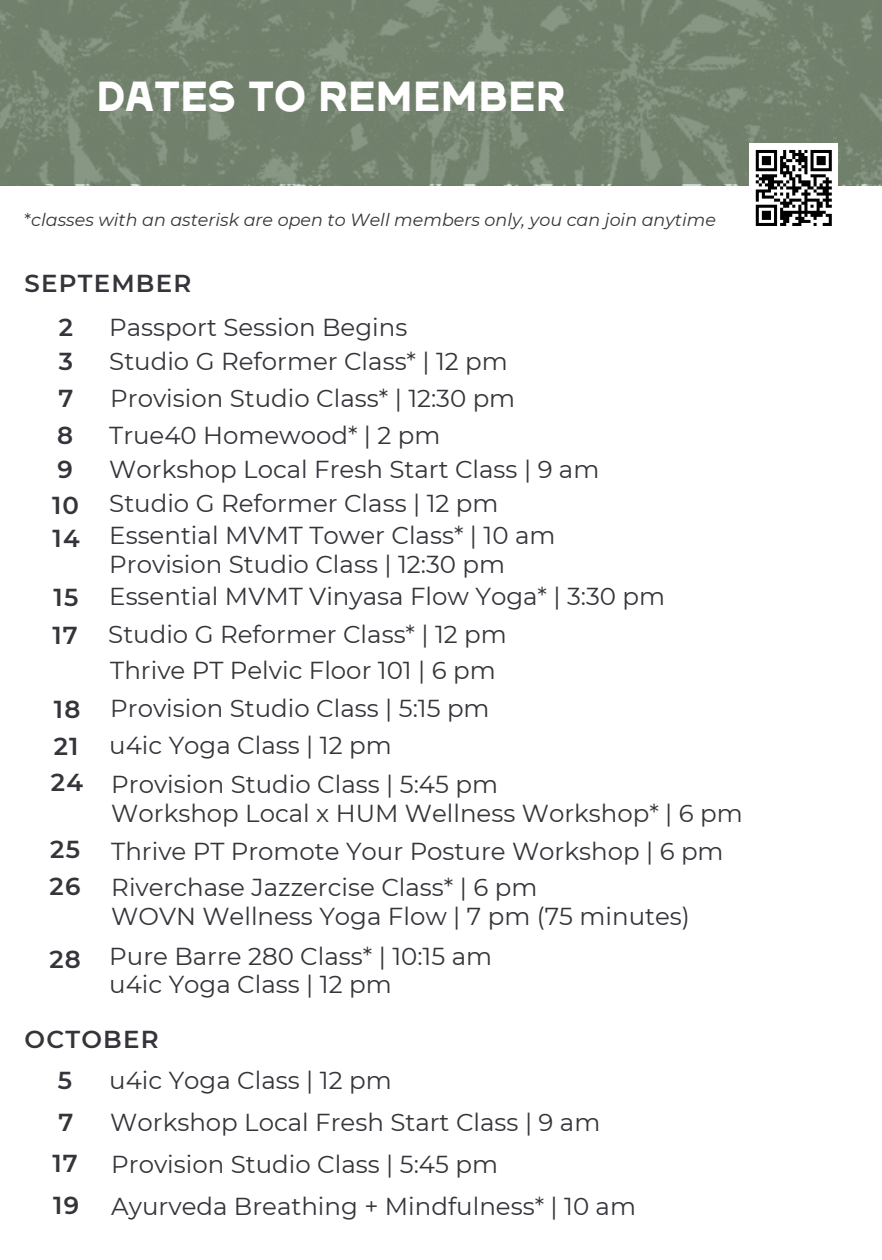
<style>
.page{position:relative;width:882px;height:1260px;background:#fff}
.page>*{position:absolute;margin:0;border:0;box-sizing:border-box;transform-origin:0 0}
.t1{font:42px "Astronoma";color:#fff}
.t2{font:24.5px/28.7px "Montserrat";color:#34353a}
.t3{font:600 24.5px "Montserrat";letter-spacing:.05em;color:#34353a}
.t4{font:italic 17.5px "Montserrat";color:#34353a}
.s1{font-style:normal}
</style>
<div class="page">
<svg style="left:0;top:0;width:882px;height:184px;fill:#71806b"></svg>
<div style="left:750px;top:144px;width:88px;height:88px;background:#fff"></div>
<svg style="left:756px;top:150px;width:76px;height:76px"></svg>
<p class="t1" style="left:96px;top:81px;width:471px">DATES TO REMEMBER</p>
<p class="t4" style="left:25px;top:209px;width:693px"><span class="s1">*</span>classes with an asterisk are open to Well members only, you can join anytime</p>
<h1 class="t3" style="left:25px;top:268px;width:168px">SEPTEMBER</h1>
<p class="t3" style="left:59px;top:313px;width:16px">2</p>
<p class="t2" style="left:109px;top:313px;width:300px">Passport Session Begins</p>
<h3 class="t3" style="left:59px;top:347px;width:16px">3</h3>
<h3 class="t2" style="left:109px;top:347px;width:400px">Studio G Reformer Class* | 12 pm</h3>
<p class="t3" style="left:59px;top:383px;width:16px">7</p>
<h3 class="t2" style="left:110px;top:384px;width:407px">Provision Studio Class* | 12:30 pm</h3>
<p class="t3" style="left:57px;top:420px;width:17px">8</p>
<p class="t2" style="left:109px;top:421px;width:333px">True40 Homewood* | 2 pm</p>
<p class="t3" style="left:57px;top:454px;width:17px">9</p>
<h3 class="t2" style="left:109px;top:455px;width:492px">Workshop Local Fresh Start Class | 9 am</h3>
<h3 class="t3" style="left:52px;top:490px;width:29px">10</h3>
<p class="t2" style="left:109px;top:489px;width:391px">Studio G Reformer Class | 12 pm</p>
<h2 class="t3" style="left:52px;top:524px;width:29px">14</h2>
<p class="t2" style="left:109px;top:521px;width:448px">Essential MVMT Tower Class* | 10 am<br>Provision Studio Class | 12:30 pm</p>
<p class="t3" style="left:54px;top:582px;width:26px">15</p>
<h3 class="t2" style="left:109px;top:582px;width:557px">Essential MVMT Vinyasa Flow Yoga* | 3:30 pm</h3>
<h3 class="t3" style="left:52px;top:620px;width:27px">17</h3>
<h3 class="t2" style="left:108px;top:620px;width:400px">Studio G Reformer Class* | 12 pm</h3>
<h2 class="t2" style="left:110px;top:656px;width:387px">Thrive PT Pelvic Floor 101 | 6 pm</h2>
<p class="t3" style="left:54px;top:694px;width:28px">18</p>
<h3 class="t2" style="left:110px;top:694px;width:381px">Provision Studio Class | 5:15 pm</h3>
<h3 class="t3" style="left:54px;top:731px;width:26px">21</h3>
<p class="t2" style="left:109px;top:731px;width:284px">u4ic Yoga Class | 12 pm</p>
<p class="t3" style="left:51px;top:767px;width:34px">24</p>
<h3 class="t2" style="left:111px;top:770px;width:633px">Provision Studio Class | 5:45 pm<br>Workshop Local x HUM Wellness Workshop* | 6 pm</h3>
<p class="t3" style="left:50px;top:835px;width:31px">25</p>
<h3 class="t2" style="left:111px;top:836px;width:614px">Thrive PT Promote Your Posture Workshop | 6 pm</h3>
<p class="t3" style="left:50px;top:871px;width:32px">26</p>
<h3 class="t2" style="left:111px;top:873px;width:580px">Riverchase Jazzercise Class* | 6 pm<br>WOVN Wellness Yoga Flow | 7 pm (75 minutes)</h3>
<h3 class="t3" style="left:49px;top:944px;width:33px">28</h3>
<p class="t2" style="left:109px;top:941px;width:384px">Pure Barre 280 Class* | 10:15 am u4ic Yoga Class | 12 pm</p>
<p class="t3" style="left:25px;top:1024px;width:136px">OCTOBER</p>
<h3 class="t3" style="left:58px;top:1065px;width:16px">5</h3>
<h3 class="t2" style="left:109px;top:1066px;width:284px">u4ic Yoga Class | 12 pm</h3>
<p class="t3" style="left:59px;top:1107px;width:16px">7</p>
<h3 class="t2" style="left:110px;top:1108px;width:492px">Workshop Local Fresh Start Class | 9 am</h3>
<p class="t3" style="left:52px;top:1149px;width:27px">17</p>
<h3 class="t2" style="left:111px;top:1150px;width:388px">Provision Studio Class | 5:45 pm</h3>
<p class="t3" style="left:53px;top:1190px;width:27px">19</p>
<h3 class="t2" style="left:111px;top:1192px;width:526px">Ayurveda Breathing + Mindfulness* | 10 am</h3>
</div>
